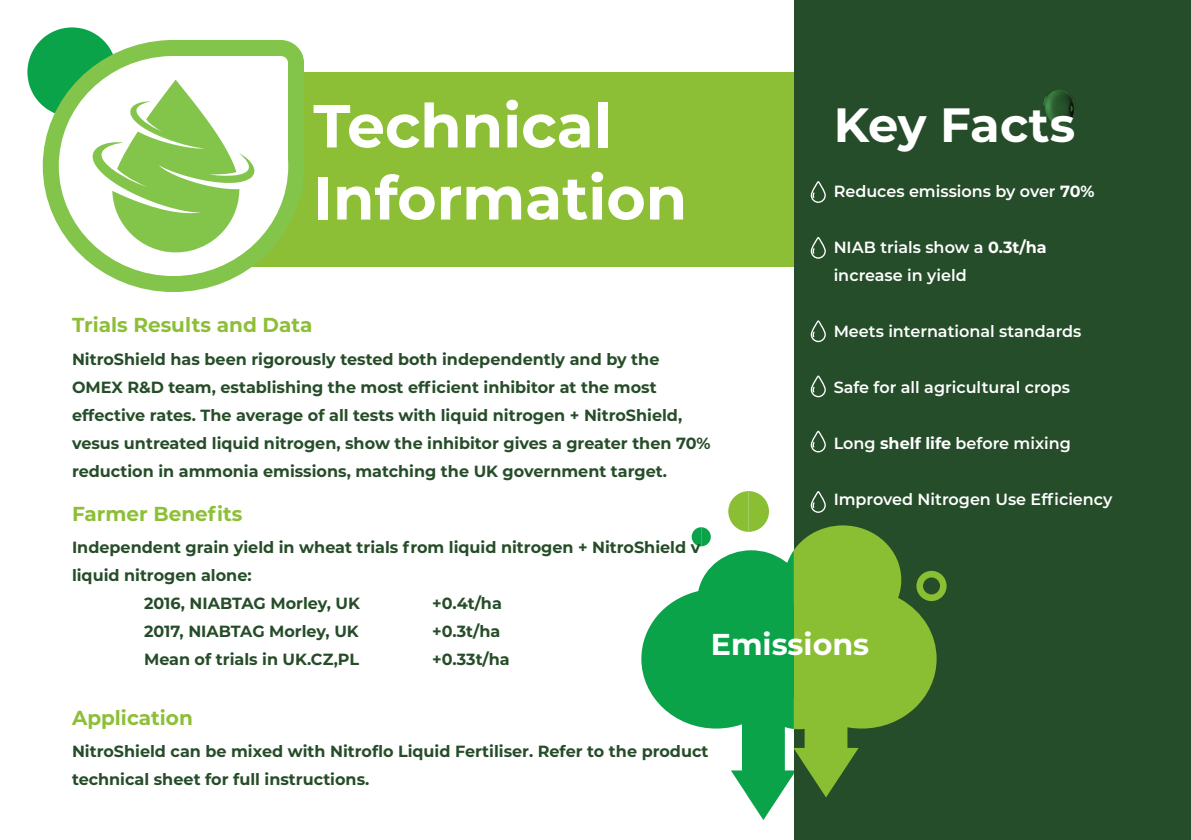
<style>
.page{position:relative;width:1191px;height:840px;background:#fff}
.page>*{position:absolute;margin:0;border:0;box-sizing:border-box;transform-origin:0 0}
.t1{font:700 60.6px "Montserrat";color:#fff}
.t2{font:700 48px "Montserrat";letter-spacing:-.005em;color:#fff}
.t3{font:700 30.2px "Montserrat";color:#fff}
.t4{font:700 20.2px "Montserrat";color:#8dbf36}
.t5{font:700 16.2px/28px "Montserrat";color:#264d29}
.t6{font:600 16.2px/28px "Montserrat";color:#fff}
.s1{font-weight:700}
</style>
<div class="page">
<div style="left:125px;top:72px;width:994px;height:194px;background:#8dbf36"></div>
<svg style="left:27px;top:27px;width:90px;height:90px"></svg>
<div style="left:794px;top:0;width:397px;height:839px;background:#254d29"></div>
<svg style="left:641px;top:550px;width:153px;height:269px;fill:#0aa34a"></svg>
<svg style="left:691px;top:527px;width:20px;height:19px"></svg>
<svg style="left:728px;top:491px;width:41px;height:40px"></svg>
<svg style="left:794px;top:525px;width:152px;height:272px"></svg>
<div style="left:711px;top:602px;width:83px;height:95px;background:#0aa34a"></div>
<div style="left:794px;top:570px;width:76px;height:129px;background:#8abf33"></div>
<svg style="left:810px;top:181px;width:16px;height:22px"></svg>
<svg style="left:810px;top:237px;width:16px;height:22px"></svg>
<svg style="left:810px;top:320px;width:16px;height:22px"></svg>
<svg style="left:810px;top:375px;width:16px;height:23px"></svg>
<svg style="left:810px;top:430px;width:16px;height:23px"></svg>
<img style="left:1043px;top:90px;width:33px;height:38px">
<svg style="left:35px;top:32px;width:277px;height:260px"></svg>
<svg style="left:81px;top:80px;width:178px;height:172px"></svg>
<svg style="left:810px;top:491px;width:16px;height:22px"></svg>
<p class="t1" style="left:313px;top:82px;width:300px">Technical</p>
<p class="t1" style="left:313px;top:154px;width:375px">Information</p>
<p class="t2" style="left:833px;top:91px;width:243px">Key Facts</p>
<p class="t6" style="left:833px;top:176px;width:262px">Reduces emissions by over <span class="s1">70%</span></p>
<p class="t6" style="left:833px;top:232px;width:214px">NIAB trials show a <span class="s1">0.3t/ha </span>increase in yield</p>
<p class="t4" style="left:72px;top:310px;width:242px">Trials Results and Data</p>
<p class="t5" style="left:72px;top:344px;width:640px">NitroShield has been rigorously tested both independently and by the OMEX R&amp;D team, establishing the most efficient inhibitor at the most effective rates. The average of all tests with liquid nitrogen + NitroShield, vesus untreated liquid nitrogen, show the inhibitor gives a greater then 70% reduction in ammonia emissions, matching the UK government target.</p>
<p class="t4" style="left:72px;top:498px;width:172px">Farmer Benefits</p>
<p class="t5" style="left:72px;top:532px;width:630px">Independent grain yield in wheat trials from liquid nitrogen + NitroShield v liquid nitrogen alone:</p>
<p class="t5" style="left:144px;top:588px;width:217px">2016, NIABTAG Morley, UK</p>
<p class="t5" style="left:432px;top:588px;width:71px">+0.4t/ha</p>
<p class="t5" style="left:144px;top:616px;width:216px">2017, NIABTAG Morley, UK</p>
<p class="t5" style="left:432px;top:616px;width:70px">+0.3t/ha</p>
<p class="t5" style="left:144px;top:644px;width:217px">Mean of trials in UK.CZ,PL</p>
<p class="t5" style="left:432px;top:644px;width:79px">+0.33t/ha</p>
<p class="t6" style="left:833px;top:316px;width:249px">Meets international standards</p>
<p class="t6" style="left:833px;top:372px;width:238px">Safe for all agricultural crops</p>
<p class="t6" style="left:833px;top:428px;width:239px">Long <span class="s1">shelf life</span> before mixing</p>
<p class="t6" style="left:833px;top:484px;width:280px">Improved Nitrogen Use Efficiency</p>
<h3 class="t3" style="left:711px;top:622px;width:160px">Emissions</h3>
<p class="t4" style="left:72px;top:702px;width:122px">Application</p>
<p class="t5" style="left:72px;top:736px;width:638px">NitroShield can be mixed with Nitroflo Liquid Fertiliser. Refer to the product technical sheet for full instructions.</p>
</div>
